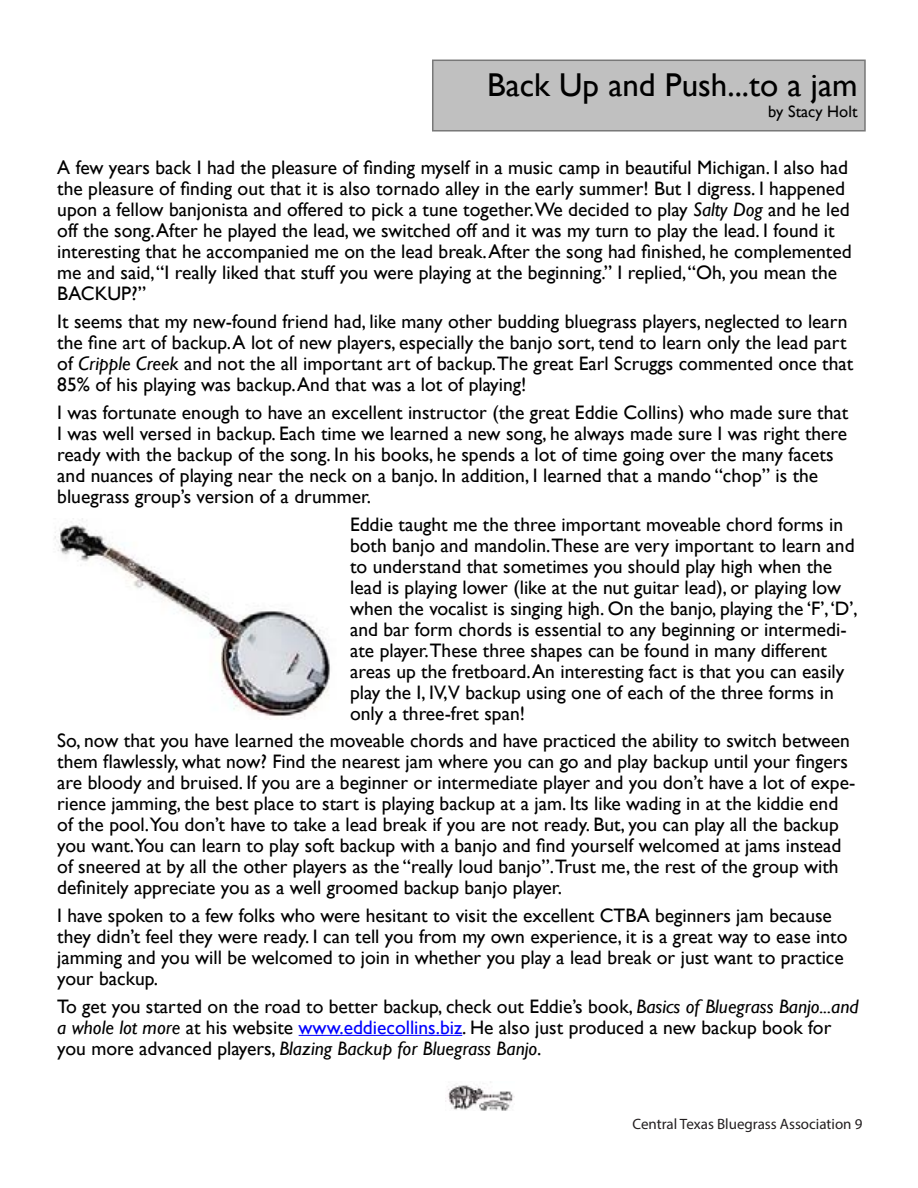
<style>
.page{position:relative;width:918px;height:1188px;background:#fff}
.page>*{position:absolute;margin:0;border:0;box-sizing:border-box;transform-origin:0 0}
.t1{font:33px "Gill Sans";color:#000}
.t2{font:19.5px/21px "Gill Sans";color:#000}
.t3{font:16.5px "Gill Sans";color:#000}
.t4{font:15px "Myriad Pro";color:#231f20}
.s1{font-style:italic}
.s2{color:#00f}
</style>
<div class="page">
<img style="left:448px;top:1082px;width:67px;height:28px">
<hr style="left:299px;top:1035px;width:163px;height:1px;background:#00f">
<div style="left:433px;top:60px;width:432px;height:71px;background:#c0c0c0"></div>
<div style="left:432px;top:60px;width:434px;height:72px;border:2px solid #787878"></div>
<img style="left:54px;top:518px;width:276px;height:199px">
<h1 class="t1" style="left:487px;top:66px;width:372px">Back Up and Push...to a jam</h1>
<p class="t3" style="left:768px;top:102px;width:91px">by Stacy Holt</p>
<p class="t2" style="left:57px;top:158px;width:796px">A few years back I had the pleasure of finding myself in a music camp in beautiful Michigan. I also had the pleasure of finding out that it is also tornado alley in the early summer! But I digress. I happened upon a fellow banjonista and offered to pick a tune together.We decided to play <span class="s1">Salty Dog</span> and he led off the song. After he played the lead, we switched off and it was my turn to play the lead. I found it interesting that he accompanied me on the lead break. After the song had finished, he complemented me and said, “I really liked that stuff you were playing at the beginning.” I replied, “Oh, you mean the BACKUP?”</p>
<p class="t2" style="left:57px;top:311px;width:798px">It seems that my new-found friend had, like many other budding bluegrass players, neglected to learn the fine art of backup. A lot of new players, especially the banjo sort, tend to learn only the lead part of <span class="s1">Cripple Creek</span> and not the all important art of backup.The great Earl Scruggs commented once that 85% of his playing was backup. And that was a lot of playing!</p>
<p class="t2" style="left:57px;top:402px;width:792px">I was fortunate enough to have an excellent instructor (the great Eddie Collins) who made sure that I was well versed in backup. Each time we learned a new song, he always made sure I was right there ready with the backup of the song. In his books, he spends a lot of time going over the many facets and nuances of playing near the neck on a banjo. In addition, I learned that a mando “chop” is the bluegrass group’s version of a drummer.</p>
<p class="t2" style="left:350px;top:514px;width:509px">Eddie taught me the three important moveable chord forms in both banjo and mandolin.These are very important to learn and to understand that sometimes you should play high when the lead is playing lower (like at the nut guitar lead), or playing low when the vocalist is singing high. On the banjo, playing the ‘F’, ‘D’, and bar form chords is essential to any beginning or intermedi&shy;ate player.These three shapes can be found in many different areas up the fretboard. An interesting fact is that you can easily play the I, IV,V backup using one of each of the three forms in only a three-fret span!</p>
<p class="t2" style="left:57px;top:731px;width:800px">So, now that you have learned the moveable chords and have practiced the ability to switch between them flawlessly, what now? Find the nearest jam where you can go and play backup until your fingers are bloody and bruised. If you are a beginner or intermediate player and you don’t have a lot of expe&shy;rience jamming, the best place to start is playing backup at a jam. Its like wading in at the kiddie end of the pool.You don’t have to take a lead break if you are not ready. But, you can play all the backup you want.You can learn to play soft backup with a banjo and find yourself welcomed at jams instead of sneered at by all the other players as the “really loud banjo”.Trust me, the rest of the group with definitely appreciate you as a well groomed backup banjo player.</p>
<p class="t2" style="left:57px;top:906px;width:792px">I have spoken to a few folks who were hesitant to visit the excellent CTBA beginners jam because they didn’t feel they were ready. I can tell you from my own experience, it is a great way to ease into jamming and you will be welcomed to join in whether you play a lead break or just want to practice your backup.</p>
<p class="t2" style="left:57px;top:996px;width:803px">To get you started on the road to better backup, check out Eddie’s book, <span class="s1">Basics of Bluegrass Banjo...and a whole lot more</span> at his website <span class="s2">www.eddiecollins.biz</span>. He also just produced a new backup book for you more advanced players, <span class="s1">Blazing Backup for Bluegrass Banjo</span>.</p>
<p class="t4" style="left:633px;top:1115px;width:231px">Central Texas Bluegrass Association 9</p>
</div>
